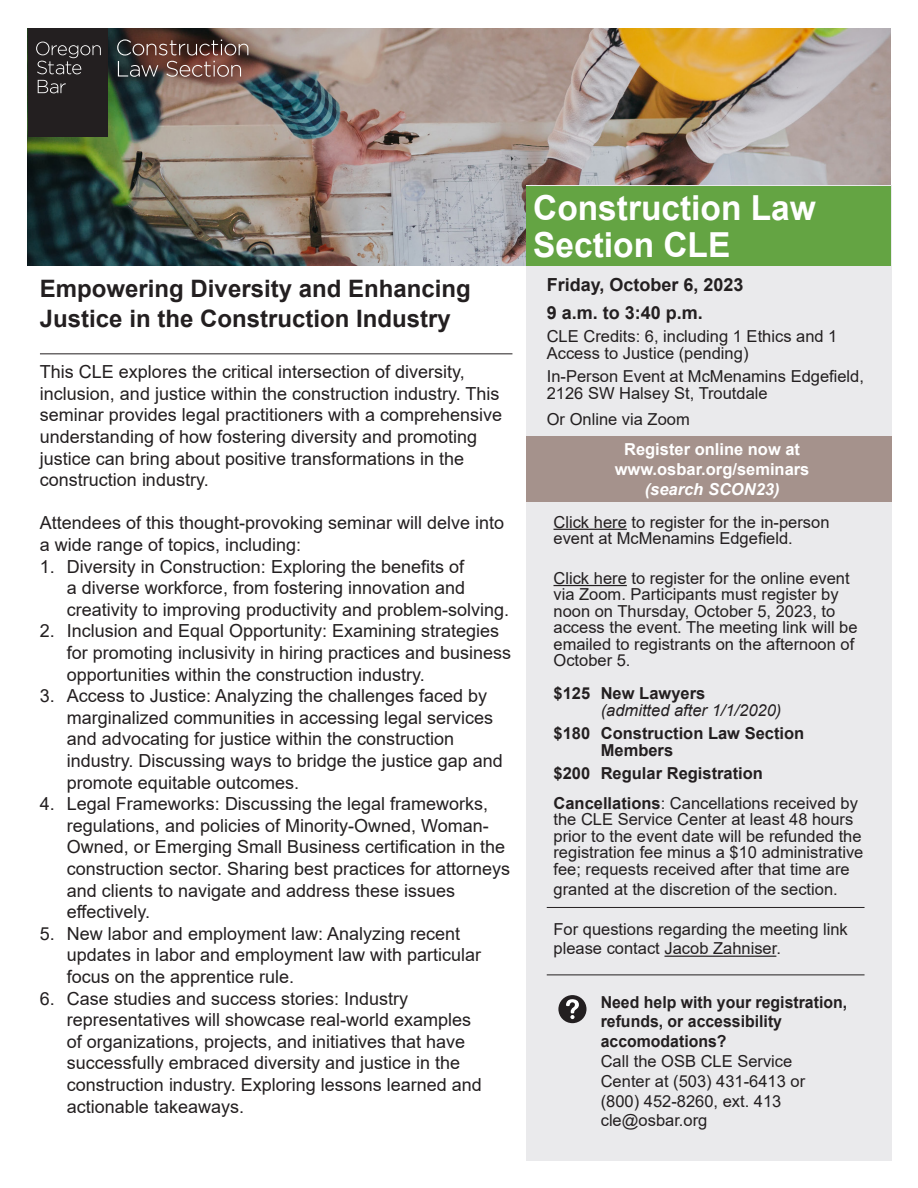
<style>
.page{position:relative;width:918px;height:1188px;background:#fff}
.page>*{position:absolute;margin:0;border:0;box-sizing:border-box;transform-origin:0 0}
.t1{font:700 34.5px/37.5px "Arial";color:#fff}
.date_with_line{font:700 24px/30px "Arial";color:#231f20}
.t2{font:18px/21.6px "Arial";color:#231f20}
.t3{font:700 18px "Arial";color:#231f20}
.t4{font:16.5px/16.5px "Arial";color:#231f20}
.t5{font:700 16.5px/16.5px "Arial";color:#231f20}
.t6{font:700 16.5px/19.8px "Arial";color:#fff;text-align:center}
.t7{font:italic 16.5px/16.5px "Arial";color:#231f20}
.s1{font-style:italic}
.s2{font-weight:700;font-style:normal}
.s3{font-weight:700}
</style>
<div class="page">
<img style="left:27px;top:28px;width:864px;height:238px">
<div style="left:526px;top:186px;width:366px;height:975px;background:#eaeaec"></div>
<hr style="left:554px;top:529px;width:73px;height:1px;background:#231f20">
<hr style="left:554px;top:585px;width:73px;height:1px;background:#231f20">
<hr style="left:547px;top:907px;width:318px;height:1px;background:#231f20">
<hr style="left:547px;top:975px;width:318px;height:1px;background:#231f20">
<hr style="left:664px;top:956px;width:112px;height:1px;background:#231f20">
<div style="left:28px;top:28px;width:80px;height:109px;background:#231f20"></div>
<svg style="left:36px;top:42px;width:65px;height:32px"></svg>
<svg style="left:38px;top:80px;width:28px;height:13px"></svg>
<div style="left:558px;top:995px;width:28px;height:28px;background:#231f20;border-radius:50%"></div>
<svg style="left:566px;top:999px;width:13px;height:20px"></svg>
<div style="left:105px;top:27px;width:156px;height:62px;background:#3b140c;opacity:.7"></div>
<svg style="left:117px;top:39px;width:131px;height:38px;background:#694e48"></svg>
<hr style="left:40px;top:354px;width:472px;height:1px;background:#231f20">
<div style="left:526px;top:186px;width:365px;height:80px;background:#64a443"></div>
<div style="left:526px;top:436px;width:365px;height:66px;background:#a5928c"></div>
<p class="date_with_line" style="left:40px;top:273px;width:432px">Empowering Diversity and Enhancing<br>Justice in the Construction Industry</p>
<p class="t2" style="left:40px;top:361px;width:464px">This CLE explores the critical intersection of diversity, inclusion, and justice within the construction industry. This seminar provides legal practitioners with a comprehensive understanding of how fostering diversity and promoting justice can bring about positive transformations in the construction industry.</p>
<p class="t2" style="left:40px;top:512px;width:466px">Attendees of this thought-provoking seminar will delve into a wide range of topics, including:</p>
<p class="t2" style="left:67px;top:555px;width:444px;text-indent:-27px">1. Diversity in Construction: Exploring the benefits of<br>a diverse workforce, from fostering innovation and creativity to improving productivity and problem-solving.</p>
<p class="t2" style="left:67px;top:620px;width:446px;text-indent:-27px">2. Inclusion and Equal Opportunity: Examining strategies for promoting inclusivity in hiring practices and business opportunities within the construction industry.</p>
<p class="t2" style="left:67px;top:685px;width:437px;text-indent:-27px">3. Access to Justice: Analyzing the challenges faced by marginalized communities in accessing legal services and advocating for justice within the construction industry. Discussing ways to bridge the justice gap and promote equitable outcomes.</p>
<p class="t2" style="left:67px;top:793px;width:445px;text-indent:-27px">4. Legal Frameworks: Discussing the legal frameworks, regulations, and policies of Minority-Owned, Woman-Owned, or Emerging Small Business certification in the construction sector. Sharing best practices for attorneys and clients to navigate and address these issues effectively.</p>
<p class="t2" style="left:67px;top:923px;width:416px;text-indent:-27px">5. New labor and employment law: Analyzing recent updates in labor and employment law with particular focus on the apprentice rule.</p>
<p class="t2" style="left:67px;top:987px;width:416px;text-indent:-27px">6. Case studies and success stories: Industry representatives will showcase real-world examples of organizations, projects, and initiatives that have successfully embraced diversity and justice in the construction industry. Exploring lessons learned and actionable takeaways.</p>
<p class="t1" style="left:533px;top:189px;width:284px">Construction Law<br>Section CLE</p>
<p class="t3" style="left:547px;top:272px;width:198px">Friday, October 6, 2023</p>
<p class="t3" style="left:547px;top:300px;width:158px">9 a.m. to 3:40 p.m.</p>
<p class="t4" style="left:547px;top:328px;width:292px">CLE Credits: 6, including 1 Ethics and 1<br>Access to Justice (pending)</p>
<p class="t4" style="left:547px;top:368px;width:319px">In-Person Event at McMenamins Edgefield,<br>2126 SW Halsey St, Troutdale</p>
<p class="t4" style="left:547px;top:411px;width:145px">Or Online via Zoom</p>
<p class="t6" style="left:615px;top:440px;width:196px">Register online now at www.osbar.org/seminars <span class="s1">(search SCON23)</span></p>
<p class="t4" style="left:554px;top:513px;width:278px">Click here to register for the in-person event at McMenamins Edgefield.</p>
<p class="t4" style="left:554px;top:570px;width:306px">Click here to register for the online event via Zoom. Participants must register by noon on Thursday, October 5, 2023, to access the event. The meeting link will be emailed to registrants on the afternoon of October 5.</p>
<p class="t7" style="left:601px;top:685px;width:182px;text-indent:-47px"><span class="s2">$125 New Lawyers<br></span>(admitted after 1/1/2020)</p>
<p class="t5" style="left:601px;top:725px;width:205px;text-indent:-47px">$180 Construction Law Section<br>Members</p>
<p class="t5" style="left:554px;top:765px;width:211px">$200 Regular Registration</p>
<p class="t4" style="left:554px;top:795px;width:311px"><span class="s3">Cancellations</span>: Cancellations received by the CLE Service Center at least 48 hours prior to the event date will be refunded the registration fee minus a $10 administrative fee; requests received after that time are</p>
<p class="t4" style="left:554px;top:880px;width:286px">granted at the discretion of the section.</p>
<p class="t4" style="left:554px;top:919px;width:296px;line-height:19.8px">For questions regarding the meeting link please contact Jacob Zahniser.</p>
<p class="t4" style="left:601px;top:992px;width:248px;line-height:19.8px"><span class="s3">Need help with your registration, refunds, or accessibility accomodations?<br></span>Call the OSB CLE Service<br>Center at (503) 431-6413 or (800) 452-8260, ext. 413 cle@osbar.org</p>
</div>
